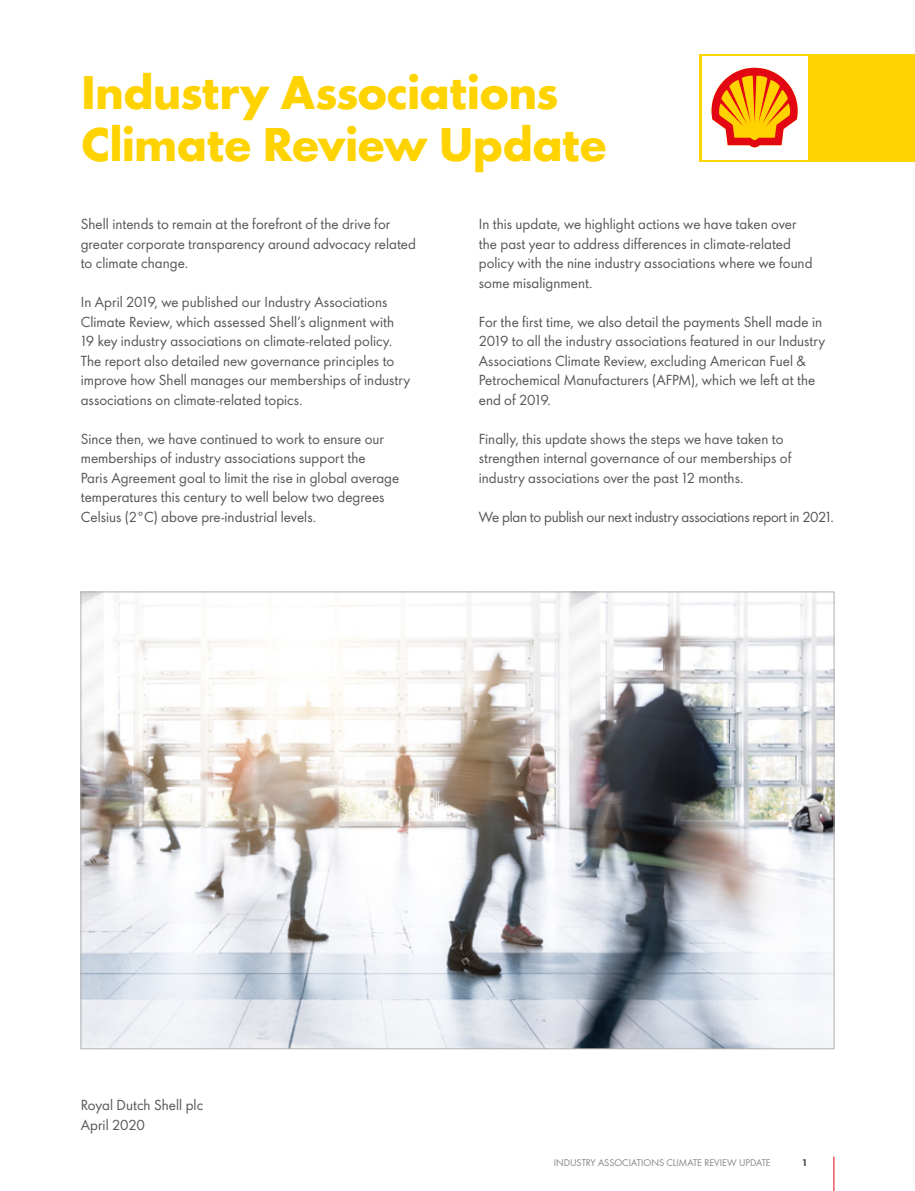
<style>
.page{position:relative;width:915px;height:1191px;background:#fff}
.page>*{position:absolute;margin:0;border:0;box-sizing:border-box;transform-origin:0 0}
.t1{font:700 43.65px/52.1px "Shell";letter-spacing:-.025em;color:#ffd300}
.t2{font:13.5px/19.5px "Shell";letter-spacing:.005em;color:#575756}
.t3{font:13.5px "Shell";letter-spacing:-.02em;color:#575756}
.t4{font:9px "Shell";color:#878787}
.t5{font:700 9px "Shell";color:#575756}
</style>
<div class="page">
<hr style="left:833px;top:1156px;width:1px;height:35px;background:#e30613">
<img style="left:83px;top:594px;width:749px;height:453px">
<div style="left:699px;top:54px;width:215px;height:107px;background:#ffd300"></div>
<div style="left:701px;top:56px;width:106px;height:103px;background:#fff"></div>
<svg style="left:711px;top:67px;width:87px;height:81px"></svg>
<h1 class="t1" style="left:81px;top:63px;width:528px">Industry Associations<br>Climate Review Update</h1>
<p class="t2" style="left:81px;top:214px;width:337px">Shell intends to remain at the forefront of the drive for greater corporate transparency around advocacy related to climate change.</p>
<p class="t2" style="left:81px;top:292px;width:331px">In April 2019, we published our Industry Associations Climate Review, which assessed Shell’s alignment with 19 key industry associations on climate-related policy.<br>The report also detailed new governance principles to improve how Shell manages our memberships of industry associations on climate-related topics.</p>
<p class="t2" style="left:81px;top:428px;width:320px">Since then, we have continued to work to ensure our memberships of industry associations support the<br>Paris Agreement goal to limit the rise in global average temperatures this century to well below two degrees Celsius (2°C) above pre-industrial levels.</p>
<p class="t2" style="left:478px;top:214px;width:335px">In this update, we highlight actions we have taken over the past year to address differences in climate-related policy with the nine industry associations where we found some misalignment.</p>
<p class="t2" style="left:478px;top:311px;width:348px">For the first time, we also detail the payments Shell made in 2019 to all the industry associations featured in our Industry Associations Climate Review, excluding American Fuel &amp; Petrochemical Manufacturers (AFPM), which we left at the end of 2019.</p>
<p class="t2" style="left:478px;top:428px;width:314px">Finally, this update shows the steps we have taken to strengthen internal governance of our memberships of industry associations over the past 12 months.</p>
<p class="t3" style="left:478px;top:506px;width:357px">We plan to publish our next industry associations report in 2021.</p>
<p class="t2" style="left:81px;top:1094px;width:124px">Royal Dutch Shell plc<br>April 2020</p>
<p class="t4" style="left:553px;top:1155px;width:218px">INDUSTRY ASSOCIATIONS CLIMATE REVIEW UPDATE</p>
<p class="t5" style="left:802px;top:1155px;width:5px">1</p>
</div>
